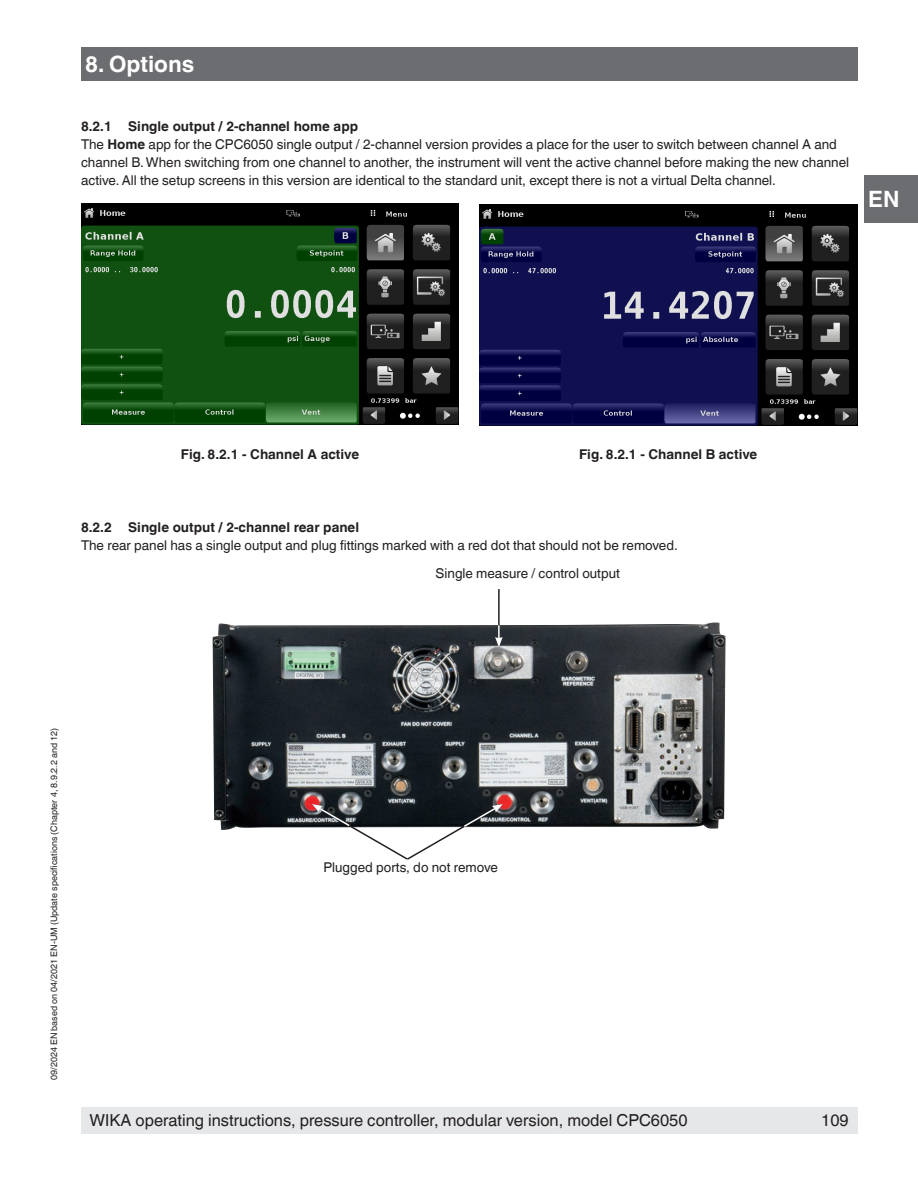
<style>
.page{position:relative;width:918px;height:1188px;background:#fff}
.page>*{position:absolute;margin:0;border:0;box-sizing:border-box;transform-origin:0 0}
.t1{font:700 22.5px "Helvetica World";color:#fff}
.t2{font:16.5px "Helvetica World";color:#231f20}
.t3{font:13.5px/18px "Helvetica World";color:#231f20}
.t4{font:700 13.5px "Helvetica World";color:#231f20}
.t5{font:9px "Helvetica World";color:#231f20}
.s1{font-weight:700}
</style>
<div class="page">
<div style="left:81px;top:47px;width:776px;height:34px;background:#6c6d70"></div>
<div style="left:864px;top:176px;width:54px;height:47px;background:#6c6d70"></div>
<div style="left:81px;top:1107px;width:776px;height:27px;background:#e6e7e9"></div>
<img style="left:81px;top:203px;width:378px;height:222px">
<img style="left:479px;top:204px;width:378px;height:222px">
<img style="left:213px;top:622px;width:513px;height:208px">
<hr style="left:498px;top:589px;width:2px;height:50px;background:#231f20">
<svg style="left:495px;top:625px;width:8px;height:22px"></svg>
<svg style="left:312px;top:804px;width:191px;height:56px"></svg>
<h1 class="t1" style="left:85px;top:51px;width:111px">8. Options</h1>
<p class="t3" style="left:81px;top:118px;width:770px"><span class="s1">8.2.1 Single output / 2-channel home app<br></span>The <span class="s1">Home</span> app for the CPC6050 single output / 2-channel version provides a place for the user to switch between channel A and channel B. When switching from one channel to another, the instrument will vent the active channel before making the new channel active. All the setup screens in this version are identical to the standard unit, except there is not a virtual Delta channel.</p>
<h1 class="t1" style="left:868px;top:186px;width:33px">EN</h1>
<p class="t4" style="left:181px;top:446px;width:180px">Fig. 8.2.1 - Channel A active</p>
<p class="t4" style="left:579px;top:446px;width:180px">Fig. 8.2.1 - Channel B active</p>
<p class="t4" style="left:81px;top:520px;width:280px">8.2.2 Single output / 2-channel rear panel</p>
<p class="t3" style="left:436px;top:532px;width:244px;line-height:27.8px;text-indent:-355px">The rear panel has a single output and plug fittings marked with a red dot that should not be removed.<br>Single measure / control output</p>
<p class="t5" style="left:49px;top:1080px;width:354px;rotate:-90deg">09/2024 EN based on 04/2021 EN-UM (Update specifications (Chapter 4, 8.9.2.2 and 12)</p>
<p class="t3" style="left:324px;top:859px;width:176px">Plugged ports, do not remove</p>
<p class="t2" style="left:90px;top:1111px;width:600px">WIKA operating instructions, pressure controller, modular version, model CPC6050</p>
<p class="t2" style="left:821px;top:1111px;width:29px">109</p>
</div>
